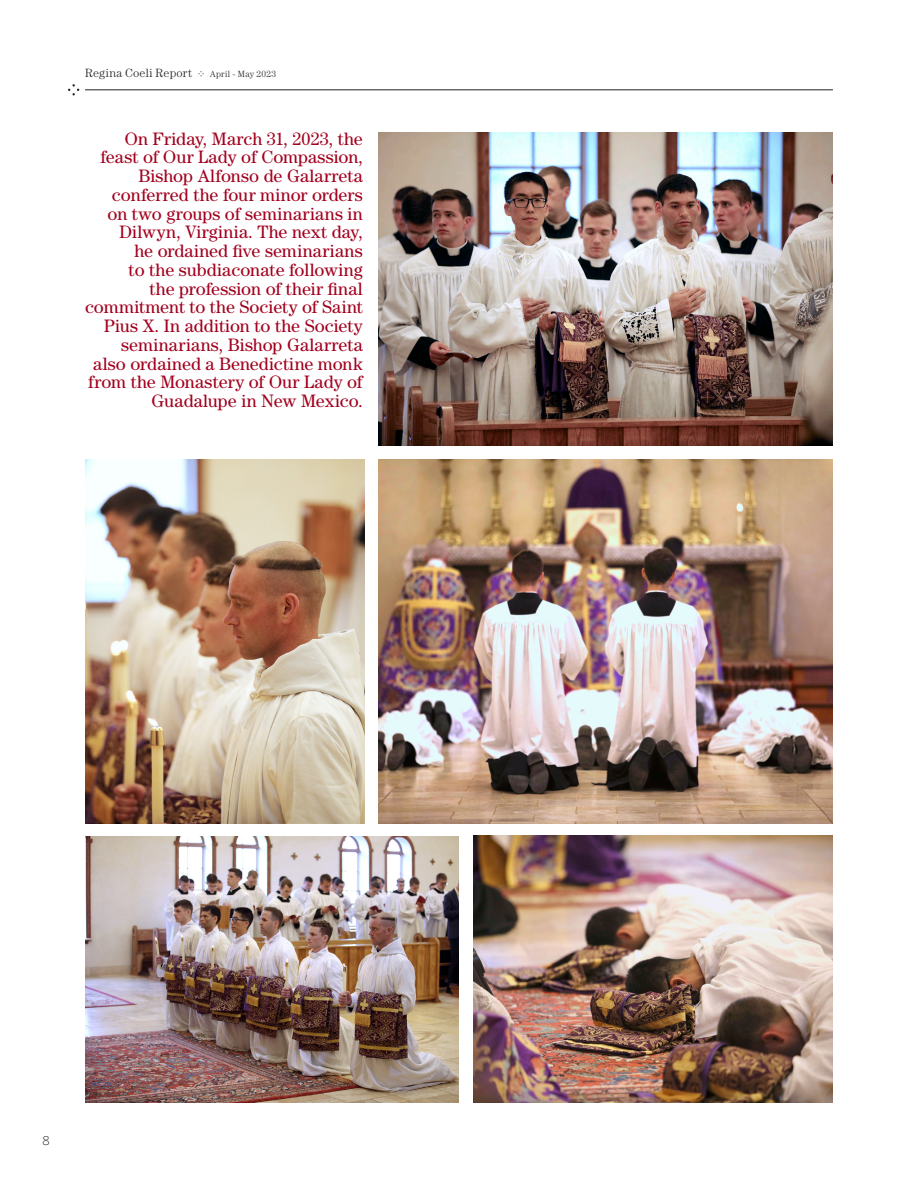
<style>
.page{position:relative;width:918px;height:1188px;background:#fff}
.page>*{position:absolute;margin:0;border:0;box-sizing:border-box;transform-origin:0 0}
.Caption_RCR{font:18px/18.8px "Century Std";letter-spacing:.005em;color:#a2001f;text-align:right}
.t1{font:300 12px "Century Std";letter-spacing:.02em;color:#231f20}
.t2{font:300 12px "Benton Sans";color:#231f20}
.t3{font:300 9px "Century Std";letter-spacing:.025em;color:#231f20}
</style>
<div class="page">
<hr style="left:85px;top:90px;width:748px;height:1px;background:#231f20">
<svg style="left:68px;top:84px;width:11px;height:11px"></svg>
<svg style="left:198px;top:71px;width:6px;height:5px"></svg>
<img style="left:378px;top:132px;width:455px;height:314px">
<img style="left:473px;top:836px;width:360px;height:267px">
<img style="left:378px;top:459px;width:455px;height:365px">
<img style="left:85px;top:836px;width:374px;height:267px">
<img style="left:85px;top:459px;width:279px;height:365px">
<p class="t1" style="left:85px;top:66px;width:109px">Regina Coeli Report</p>
<p class="t3" style="left:210px;top:69px;width:68px">April - May 2023</p>
<p class="Caption_RCR" style="left:85px;top:129px;width:279px">On Friday, March 31, 2023, the feast of Our Lady of Compassion,<br>Bishop Alfonso de Galarreta conferred the four minor orders<br>on two groups of seminarians in<br>Dilwyn, Virginia. The next day,<br>he ordained five seminarians<br>to the subdiaconate following<br>the profession of their final commitment to the Society of Saint<br>Pius X. In addition to the Society seminarians, Bishop Galarreta also ordained a Benedictine monk from the Monastery of Our Lady of<br>Guadalupe in New Mexico.</p>
<p class="t2" style="left:43px;top:1134px;width:9px">8</p>
</div>
